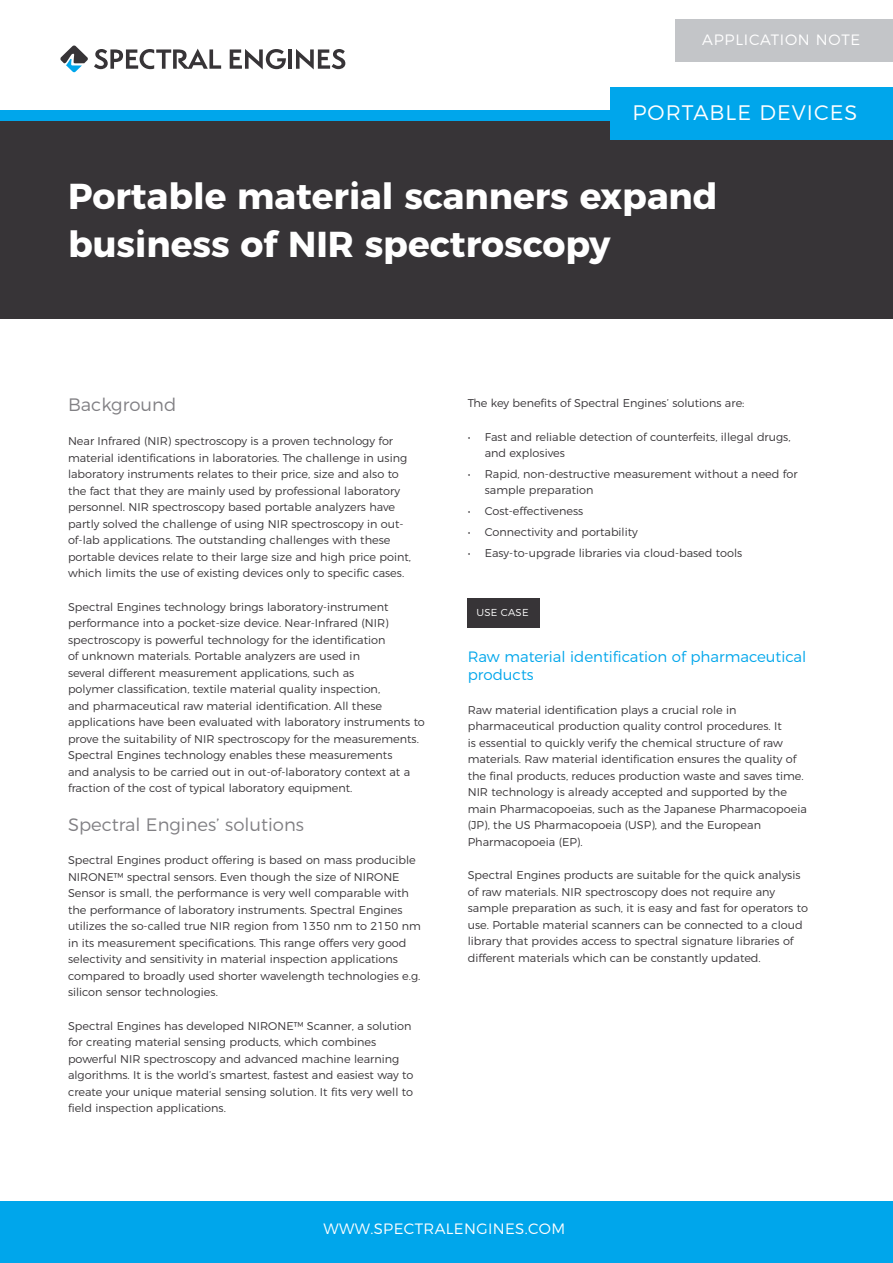
<style>
.page{position:relative;width:893px;height:1263px;background:#fff}
.page>*{position:absolute;margin:0;border:0;box-sizing:border-box;transform-origin:0 0}
.t1{font:700 36px/48px "Montserrat";color:#fff}
.t2{font:300 21px "Montserrat";letter-spacing:.05em;color:#fff}
.t3{font:300 18px "Montserrat";color:#818084}
.t4{font:300 15px/18px "Montserrat";color:#00a6eb}
.t5{font:300 15px "Montserrat";letter-spacing:.025em;color:#fff}
.t6{font:300 15px "Montserrat";letter-spacing:.05em;color:#fff}
.t7{font:300 11.25px/16.5px "Montserrat";color:#373437}
.t8{font:300 10.05px "Montserrat";letter-spacing:.025em;color:#fff}
</style>
<div class="page">
<div style="left:0;top:113px;width:893px;height:206px;background:#373437"></div>
<svg style="left:60px;top:45px;width:28px;height:28px"></svg>
<svg style="left:230px;top:49px;width:56px;height:20px"></svg>
<hr style="left:289px;top:49px;width:3px;height:20px;background:#373437">
<svg style="left:296px;top:49px;width:49px;height:20px"></svg>
<svg style="left:94px;top:49px;width:127px;height:20px"></svg>
<div style="left:0;top:1201px;width:893px;height:62px;background:#00a6eb"></div>
<div style="left:0;top:110px;width:893px;height:11px;background:#00a6eb"></div>
<div style="left:468px;top:598px;width:72px;height:29px;background:#373437"></div>
<div style="left:611px;top:87px;width:282px;height:53px;background:#00a6eb"></div>
<div style="left:676px;top:19px;width:217px;height:43px;background:#c3c5c8"></div>
<h3 class="t6" style="left:702px;top:28px;width:159px">APPLICATION NOTE</h3>
<h2 class="t2" style="left:632px;top:96px;width:226px">PORTABLE DEVICES</h2>
<h1 class="t1" style="left:68px;top:169px;width:651px">Portable material scanners expand business of NIR spectroscopy</h1>
<h3 class="t3" style="left:68px;top:391px;width:110px">Background</h3>
<p class="t7" style="left:68px;top:432px;width:345px">Near Infrared (NIR) spectroscopy is a proven technology for material identifications in laboratories. The challenge in using laboratory instruments relates to their price, size and also to the fact that they are mainly used by professional laboratory personnel. NIR spectroscopy based portable analyzers have partly solved the challenge of using NIR spectroscopy in out&shy;of-lab applications. The outstanding challenges with these portable devices relate to their large size and high price point, which limits the use of existing devices only to specific cases.</p>
<p class="t7" style="left:68px;top:597px;width:358px">Spectral Engines technology brings laboratory-instrument performance into a pocket-size device. Near-Infrared (NIR) spectroscopy is powerful technology for the identification<br>of unknown materials. Portable analyzers are used in<br>several different measurement applications, such as<br>polymer classification, textile material quality inspection,<br>and pharmaceutical raw material identification. All these applications have been evaluated with laboratory instruments to prove the suitability of NIR spectroscopy for the measurements.<br>Spectral Engines technology enables these measurements<br>and analysis to be carried out in out-of-laboratory context at a fraction of the cost of typical laboratory equipment.</p>
<h3 class="t3" style="left:68px;top:810px;width:238px">Spectral Engines’ solutions</h3>
<p class="t7" style="left:68px;top:851px;width:354px">Spectral Engines product offering is based on mass producible NIRONE™ spectral sensors. Even though the size of NIRONE Sensor is small, the performance is very well comparable with the performance of laboratory instruments. Spectral Engines utilizes the so-called true NIR region from 1350 nm to 2150 nm in its measurement specifications. This range offers very good selectivity and sensitivity in material inspection applications compared to broadly used shorter wavelength technologies e.g. silicon sensor technologies.</p>
<p class="t7" style="left:68px;top:1016px;width:347px">Spectral Engines has developed NIRONE™ Scanner, a solution for creating material sensing products, which combines powerful NIR spectroscopy and advanced machine learning algorithms. It is the world’s smartest, fastest and easiest way to create your unique material sensing solution. It fits very well to field inspection applications.</p>
<p class="t7" style="left:468px;top:394px;width:278px">The key benefits of Spectral Engines’ solutions are:</p>
<p class="t7" style="left:485px;top:427px;width:307px;text-indent:-17px">• Fast and reliable detection of counterfeits, illegal drugs, and explosives</p>
<p class="t7" style="left:485px;top:465px;width:314px;text-indent:-17px">• Rapid, non-destructive measurement without a need for sample preparation</p>
<p class="t7" style="left:468px;top:502px;width:117px">• Cost-effectiveness</p>
<p class="t7" style="left:468px;top:523px;width:172px">• Connectivity and portability</p>
<p class="t7" style="left:468px;top:543px;width:276px">• Easy-to-upgrade libraries via cloud-based tools</p>
<p class="t8" style="left:476px;top:604px;width:54px">USE CASE</p>
<h3 class="t4" style="left:468px;top:647px;width:340px">Raw material identification of pharmaceutical products</h3>
<p class="t7" style="left:468px;top:701px;width:341px">Raw material identification plays a crucial role in pharmaceutical production quality control procedures. It<br>is essential to quickly verify the chemical structure of raw materials. Raw material identification ensures the quality of the final products, reduces production waste and saves time.<br>NIR technology is already accepted and supported by the main Pharmacopoeias, such as the Japanese Pharmacopoeia (JP), the US Pharmacopoeia (USP), and the European Pharmacopoeia (EP).</p>
<p class="t7" style="left:468px;top:866px;width:342px">Spectral Engines products are suitable for the quick analysis of raw materials. NIR spectroscopy does not require any sample preparation as such, it is easy and fast for operators to use. Portable material scanners can be connected to a cloud library that provides access to spectral signature libraries of different materials which can be constantly updated.</p>
<h3 class="t5" style="left:324px;top:1217px;width:243px">WWW.SPECTRALENGINES.COM</h3>
</div>
